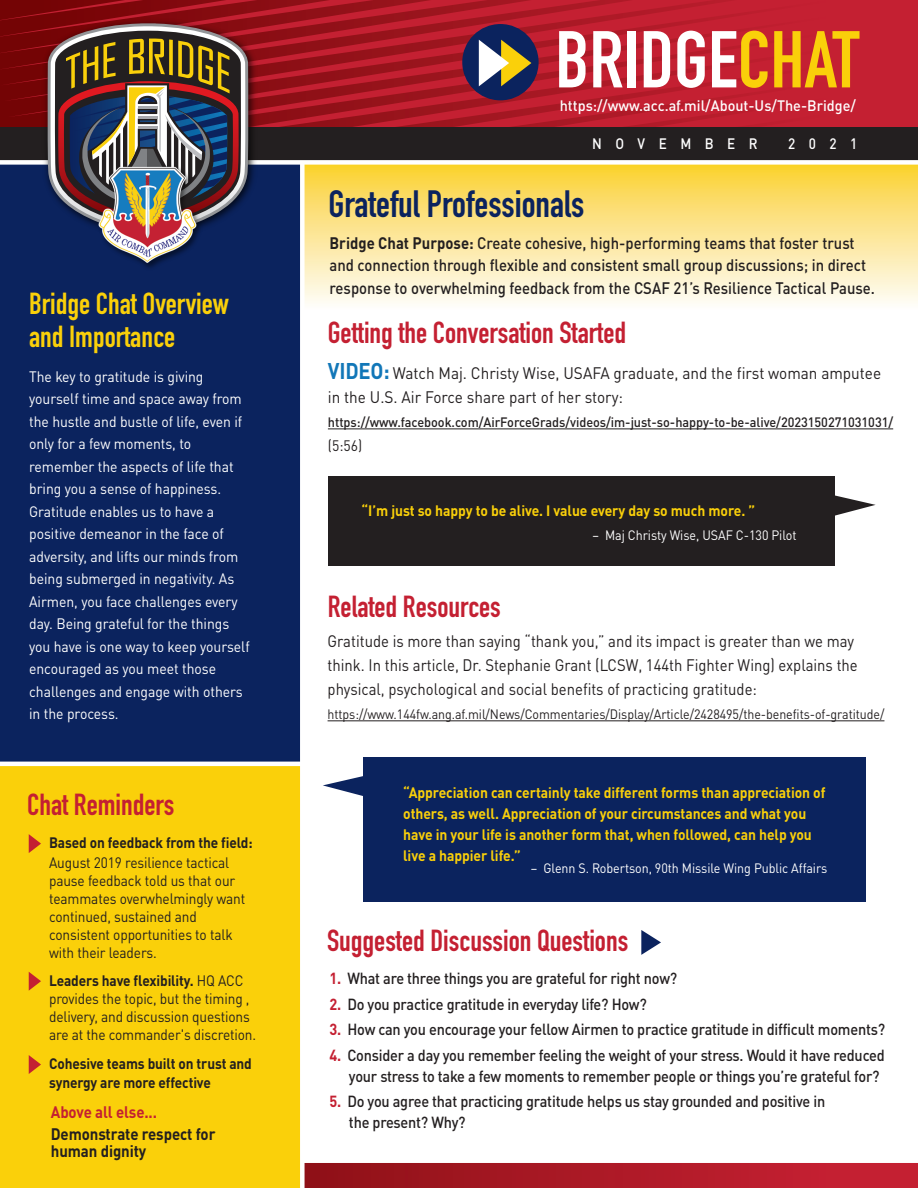
<style>
.page{position:relative;width:918px;height:1188px;background:#fff}
.page>*{position:absolute;margin:0;border:0;box-sizing:border-box;transform-origin:0 0}
.t1{font:700 79.05px "DIN Condensed";color:#fff}
.t2{font:700 37.5px "DIN Condensed";color:#0b235e}
.t3{font:700 30px "DIN Condensed";color:#c42032}
.t4{font:700 30px/33px "DIN Condensed";color:#fad00a}
.t5{font:500 16.5px/22.5px "DINOT";color:#231f20;scale:.9 1}
.t6{font:16.5px/24px "DINOT";color:#231f20;scale:.9 1}
.t7{font:16.5px/24px "DINOT";color:#231f20;scale:.93 1}
.t8{font:700 16.5px/16.5px "DINOT";letter-spacing:-.005em;color:#231f20;scale:.91 1}
.t9{font:700 16.5px "DINOT";letter-spacing:-.005em;color:#c42032;scale:.91 1}
.t10{font:500 15.9px/21px "DINOT";letter-spacing:-.015em;color:#231f20;scale:.91 1}
.t11{font:15px/22.5px "DINOT";letter-spacing:-.005em;color:#fff;scale:.93 1}
.t12{font:15px/18px "DINOT";letter-spacing:-.01em;color:#231f20;scale:.91 1}
.t13{font:700 15px/21px "DINOT";letter-spacing:-.005em;color:#fad00a;scale:.93 1}
.t14{font:700 15px/19.5px "DINOT";letter-spacing:-.01em;color:#231f20;scale:.91 1}
.t15{font:500 15px "DINOT";color:#fff;scale:.96 1}
.t16{font:500 15px "DINOT";letter-spacing:1em;color:#fff;scale:.9 1}
.t17{font:15px "DINOT";letter-spacing:-.01em;color:#231f20;scale:.93 1}
.t18{font:500 15px "DINOT";color:#fff;scale:.9 1}
.t19{font:13.5px "DINOT";letter-spacing:-.005em;color:#231f20;scale:.92 1}
.t20{font:500 13.5px "DINOT";letter-spacing:-.005em;color:#231f20;scale:.94 1}
.t21{font:13.5px "DINOT";letter-spacing:-.005em;color:#fff;scale:.93 1}
.s1{font-weight:700}
.s2{color:#fad00a}
.s3{font-weight:700;font-size:22.5px;color:#1277b8}
.s4{font-weight:700;color:#c42032}
</style>
<div class="page">
<svg style="left:305px;top:1163px;width:613px;height:25px;background:#ac1926"></svg>
<div style="left:304px;top:153px;width:614px;height:157px;background:linear-gradient(to bottom,#face22,#fefdff)"></div>
<svg style="left:0;top:0;width:918px;height:127px;background:#b11a28"></svg>
<div style="left:0;top:153px;width:303px;height:609px;background:#0b235e"></div>
<div style="left:0;top:763px;width:303px;height:425px;background:#fad00a"></div>
<div style="left:0;top:127px;width:918px;height:36px;background:#231f20"></div>
<div style="left:0;top:160px;width:918px;height:5px;background:#fff"></div>
<hr style="left:0;top:762px;width:319px;height:4px;background:#fff">
<div style="left:300px;top:164px;width:5px;height:1024px;background:#fff"></div>
<div style="left:462px;top:24px;width:77px;height:76px;background:#0b235e;border-radius:50%"></div>
<svg style="left:479px;top:40px;width:52px;height:46px"></svg>
<hr style="left:328px;top:428px;width:565px;height:1px;background:#231f20">
<div style="left:329px;top:476px;width:506px;height:89px;background:#231f20"></div>
<div style="left:363px;top:758px;width:503px;height:144px;background:#0b235e"></div>
<svg style="left:323px;top:776px;width:40px;height:20px"></svg>
<hr style="left:328px;top:720px;width:556px;height:1px;background:#231f20">
<svg style="left:29px;top:834px;width:12px;height:19px"></svg>
<svg style="left:29px;top:972px;width:12px;height:19px"></svg>
<svg style="left:29px;top:1055px;width:12px;height:19px"></svg>
<svg style="left:641px;top:930px;width:20px;height:25px"></svg>
<svg style="left:835px;top:495px;width:41px;height:21px"></svg>
<img style="left:40px;top:16px;width:221px;height:174px">
<svg style="left:47px;top:23px;width:202px;height:203px"></svg>
<img style="left:95px;top:163px;width:110px;height:105px">
<img style="left:97px;top:165px;width:102px;height:100px">
<h3 class="t4" style="left:29px;top:287px;width:201px">Bridge Chat Overview and Importance</h3>
<p class="t11" style="left:29px;top:365px;width:239px">The key to gratitude is giving yourself time and space away from the hustle and bustle of life, even if only for a few moments, to remember the aspects of life that bring you a sense of happiness.<br>Gratitude enables us to have a positive demeanor in the face of adversity, and lifts our minds from being submerged in negativity. As<br>Airmen, you face challenges every day. Being grateful for the things you have is one way to keep yourself encouraged as you meet those challenges and engage with others in the process.</p>
<h3 class="t3" style="left:27px;top:784px;width:149px">Chat Reminders</h3>
<p class="t14" style="left:49px;top:833px;width:225px">Based on feedback from the field:</p>
<p class="t12" style="left:49px;top:853px;width:217px">August 2019 resilience tactical pause feedback told us that our teammates overwhelmingly want continued, sustained and consistent opportunities to talk with their leaders.</p>
<p class="t12" style="left:49px;top:972px;width:229px"><span class="s1">Leaders have flexibility.</span> HQ ACC provides the topic, but the timing , delivery, and discussion questions are at the commander's discretion.</p>
<p class="t14" style="left:49px;top:1053px;width:224px">Cohesive teams built on trust and synergy are more effective</p>
<p class="t9" style="left:51px;top:1101px;width:118px">Above all else...</p>
<p class="t8" style="left:51px;top:1126px;width:182px">Demonstrate respect for human dignity</p>
<h1 class="t1" style="left:555px;top:7px;width:306px">BRIDGE<span class="s2">CHAT</span></h1>
<p class="t15" style="left:560px;top:96px;width:310px">https://www.acc.af.mil/About-Us/The-Bridge/</p>
<p class="t16" style="left:592px;top:134px;width:185px">NOVEMBER</p>
<p class="t18" style="left:788px;top:134px;width:78px">2021</p>
<h2 class="t2" style="left:328px;top:179px;width:257px">Grateful Professionals</h2>
<p class="t5" style="left:330px;top:231px;width:608px"><span class="s1">Bridge Chat Purpose:</span> Create cohesive, high-performing teams that foster trust and connection through flexible and consistent small group discussions; in direct response to overwhelming feedback from the CSAF 21’s Resilience Tactical Pause.</p>
<h3 class="t3" style="left:328px;top:312px;width:300px">Getting the Conversation Started</h3>
<p class="t7" style="left:328px;top:361px;width:596px"><span class="s3">VIDEO:</span> Watch Maj. Christy Wise, USAFA graduate, and the first woman amputee in the U.S. Air Force share part of her story:</p>
<p class="t20" style="left:328px;top:414px;width:603px">https://www.facebook.com/AirForceGrads/videos/im-just-so-happy-to-be-alive/2023150271031031/</p>
<p class="t17" style="left:328px;top:436px;width:38px">(5:56)</p>
<p class="t13" style="left:362px;top:500px;width:425px">“I’m just so happy to be alive. I value every day so much more. ”</p>
<p class="t21" style="left:593px;top:527px;width:221px">– Maj Christy Wise, USAF C-130 Pilot</p>
<h3 class="t3" style="left:328px;top:586px;width:174px">Related Resources</h3>
<p class="t6" style="left:328px;top:629px;width:591px">Gratitude is more than saying “thank you,” and its impact is greater than we may think. In this article, Dr. Stephanie Grant (LCSW, 144th Fighter Wing) explains the physical, psychological and social benefits of practicing gratitude:</p>
<p class="t19" style="left:328px;top:706px;width:607px">https://www.144fw.ang.af.mil/News/Commentaries/Display/Article/2428495/the-benefits-of-gratitude/</p>
<p class="t13" style="left:403px;top:782px;width:456px">“Appreciation can certainly take different forms than appreciation of others, as well. Appreciation of your circumstances and what you have in your life is another form that, when followed, can help you live a happier life.”</p>
<p class="t21" style="left:531px;top:860px;width:320px">– Glenn S. Robertson, 90th Missile Wing Public Affairs</p>
<h3 class="t3" style="left:327px;top:920px;width:303px">Suggested Discussion Questions</h3>
<p class="t10" style="left:329px;top:967px;width:384px"><span class="s4">1.</span> What are three things you are grateful for right now?</p>
<p class="t10" style="left:329px;top:993px;width:350px"><span class="s4">2.</span> Do you practice gratitude in everyday life? How?</p>
<p class="t10" style="left:329px;top:1018px;width:612px"><span class="s4">3.</span> How can you encourage your fellow Airmen to practice gratitude in difficult moments?</p>
<p class="t10" style="left:349px;top:1044px;width:590px;text-indent:-20px"><span class="s4">4.</span> Consider a day you remember feeling the weight of your stress. Would it have reduced your stress to take a few moments to remember people or things you’re grateful for?</p>
<p class="t10" style="left:349px;top:1090px;width:525px;text-indent:-20px"><span class="s4">5.</span> Do you agree that practicing gratitude helps us stay grounded and positive in the present? Why?</p>
</div>
